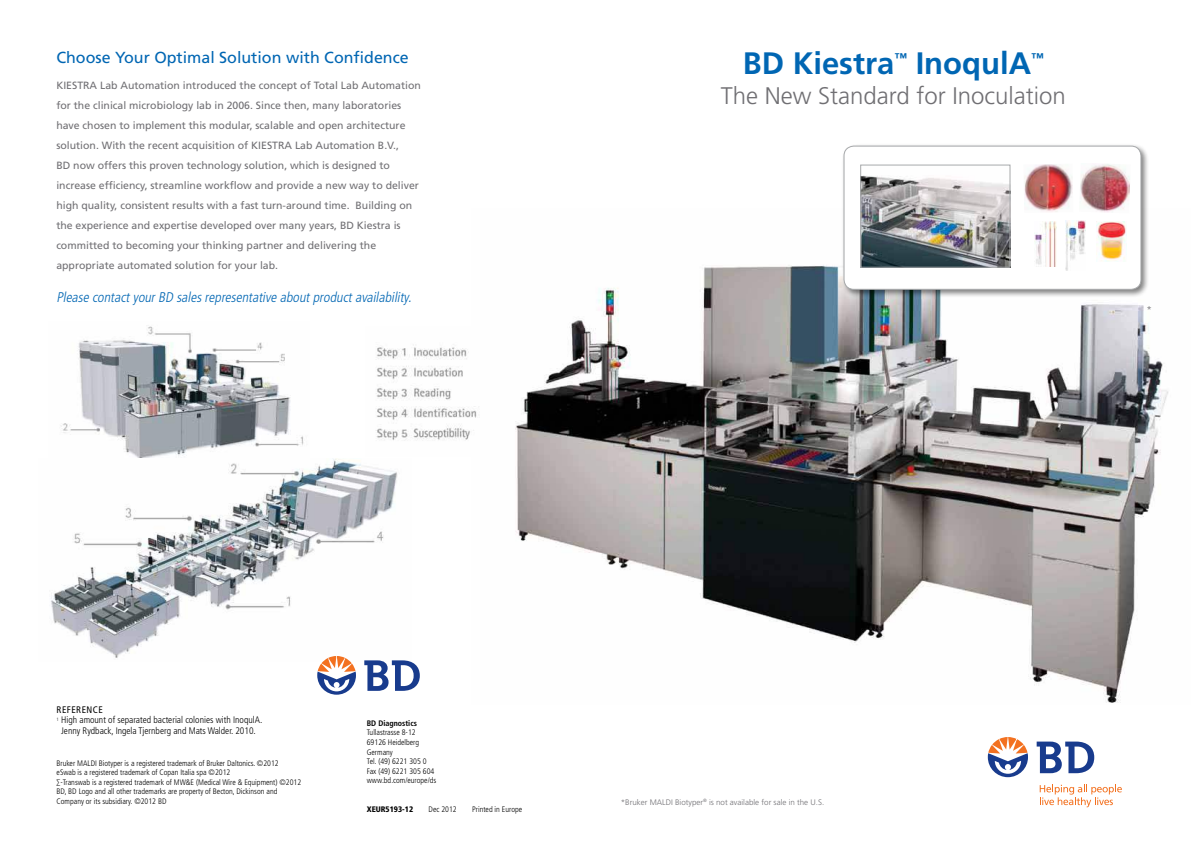
<style>
.page{position:relative;width:1191px;height:842px;background:#fff}
.page>*{position:absolute;margin:0;border:0;box-sizing:border-box;transform-origin:0 0}
.t1{font:700 31px "Frutiger LT Std";color:#0066b3}
.t2{font:300 24px "Frutiger LT Std";color:#706f73}
.t3{font:16px "Frutiger LT Std";color:#0066b3}
.t4{font:italic 300 condensed 14px "Frutiger LT Std";color:#0066b3}
.t5{font:700 12.7px "Frutiger LT Std";color:#0066b3}
.t6{font:10.5px/20px "Frutiger LT Std";color:#706f73}
.t7{font:300 10px "Frutiger LT Std";color:#706f73}
.t8{font:300 condensed 9.5px/10.4px "Frutiger LT Std";color:#000}
.t9{font:300 condensed 8px/9.6px "Frutiger LT Std";color:#000}
.t10{font:300 8px "Frutiger LT Std";color:#706f73}
.t11{font:700 condensed 8px "Frutiger LT Std";color:#000}
.t12{font:900 condensed 8px "Frutiger LT Std";color:#000}
.s1{font-weight:400}
</style>
<div class="page">
<img style="left:61px;top:326px;width:243px;height:132px">
<img style="left:51px;top:459px;width:346px;height:199px">
<img style="left:515px;top:265px;width:653px;height:438px">
<div style="left:841px;top:143px;width:308px;height:155px;background:#000;opacity:.5"></div>
<div style="left:844px;top:146px;width:297px;height:143px;background:#fff;border-radius:10px"></div>
<div style="left:843px;top:146px;width:298px;height:144px;border:1px solid #a7a9ab;border-radius:10px"></div>
<img style="left:1024px;top:164px;width:49px;height:48px">
<img style="left:1080px;top:164px;width:50px;height:49px">
<img style="left:1096px;top:221px;width:30px;height:41px">
<img style="left:1034px;top:221px;width:22px;height:46px">
<img style="left:1065px;top:220px;width:20px;height:50px">
<img style="left:862px;top:175px;width:146px;height:90px">
<div style="left:860px;top:165px;width:150px;height:102px;border:1px solid #a7a9ab"></div>
<svg style="left:1036px;top:741px;width:58px;height:32px"></svg>
<svg style="left:987px;top:737px;width:41px;height:40px"></svg>
<svg style="left:1039px;top:784px;width:83px;height:23px"></svg>
<svg style="left:364px;top:660px;width:56px;height:31px"></svg>
<svg style="left:317px;top:656px;width:39px;height:39px"></svg>
<img style="left:376px;top:347px;width:101px;height:94px">
<h3 class="t3" style="left:56px;top:51px;width:354px">Choose Your Optimal Solution with Confidence</h3>
<p class="t6" style="left:56px;top:76px;width:366px">KIESTRA Lab Automation introduced the concept of Total Lab Automation for the clinical microbiology lab in 2006. Since then, many laboratories have chosen to implement this modular, scalable and open architecture solution. With the recent acquisition of KIESTRA Lab Automation B.V.,<br>BD now offers this proven technology solution, which is designed to increase efficiency, streamline workflow and provide a new way to deliver high quality, consistent results with a fast turn-around time. Building on the experience and expertise developed over many years, BD Kiestra is committed to becoming your thinking partner and delivering the appropriate automated solution for your lab.</p>
<h3 class="t4" style="left:56px;top:292px;width:359px">Please contact your BD sales representative about product availability.</h3>
<h1 class="t1" style="left:742px;top:50px;width:153px">BD Kiestra</h1>
<p class="t5" style="left:894px;top:52px;width:14px">™</p>
<h1 class="t1" style="left:915px;top:50px;width:117px">InoqulA</h1>
<p class="t5" style="left:1031px;top:52px;width:14px">™</p>
<h2 class="t2" style="left:720px;top:85px;width:346px">The New Standard for Inoculation</h2>
<p class="t7" style="left:1146px;top:305px;width:7px">*</p>
<p class="t8" style="left:57px;top:705px;width:207px"><span class="s1">REFERENCE<br></span><sup>1</sup> High amount of separated bacterial colonies with InoqulA.</p>
<p class="t8" style="left:61px;top:727px;width:196px">Jenny Rydback, Ingela Tjernberg and Mats Walder. 2010.</p>
<p class="t9" style="left:57px;top:759px;width:246px">Bruker MALDI Biotyper is a registered trademark of Bruker Daltonics. ©2012<br>eSwab is a registered trademark of Copan Italia spa ©2012<br>∑-Transwab is a registered trademark of MW&amp;E (Medical Wire &amp; Equipment) ©2012<br>BD, BD Logo and all other trademarks are property of Becton, Dickinson and Company or its subsidiary. ©2012 BD</p>
<p class="t11" style="left:367px;top:720px;width:52px">BD Diagnostics</p>
<p class="t9" style="left:367px;top:728px;width:71px">Tullastrasse 8-12<br>69126 Heidelberg<br>Germany<br>Tel. (49) 6221 305 0<br>Fax (49) 6221 305 604 www.bd.com/europe/ds</p>
<p class="t12" style="left:367px;top:805px;width:48px">XEUR5193-12</p>
<p class="t9" style="left:428px;top:805px;width:30px">Dec 2012</p>
<p class="t9" style="left:472px;top:805px;width:52px">Printed in Europe</p>
<p class="t10" style="left:621px;top:799px;width:205px">*Bruker MALDI Biotyper<sup>®</sup> is not available for sale in the U.S.</p>
</div>
